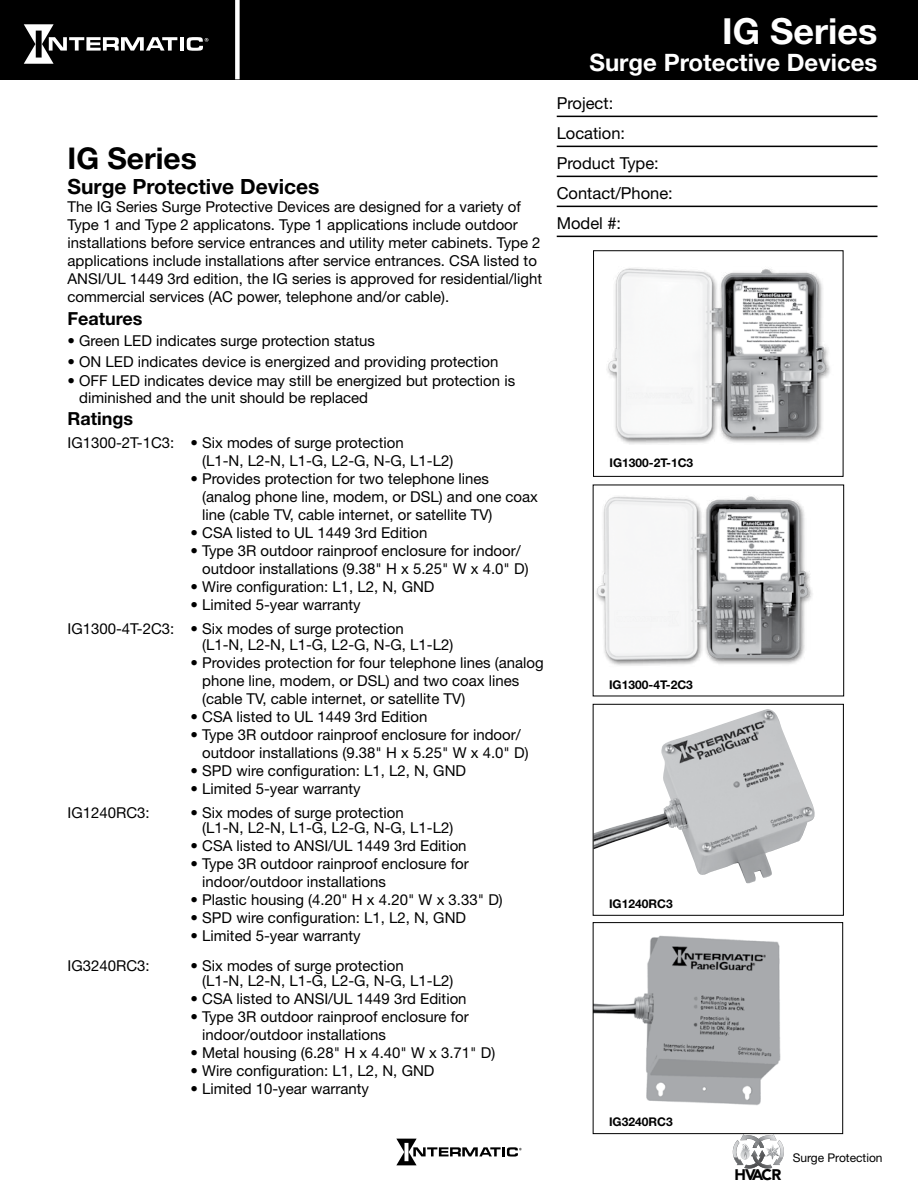
<style>
.page{position:relative;width:918px;height:1188px;background:#fff}
.page>*{position:absolute;margin:0;border:0;box-sizing:border-box;transform-origin:0 0}
.t1{font:700 36px "Helvetica Neue LT Std";color:#fff}
.t2{font:700 30px "Helvetica Neue LT Std";color:#000}
.t3{font:700 24px "Helvetica Neue LT Std";color:#fff}
.t4{font:700 21px "Helvetica Neue LT Std";color:#000}
.t5{font:700 18px "Helvetica Neue LT Std";color:#000}
.t6{font:16.5px/30px "Helvetica Neue LT Std";color:#000}
.t7{font:900 15.3px "Avenir";letter-spacing:-.085em;color:#000}
.t8{font:15px/18px "Helvetica Neue LT Std";color:#000}
.t9{font:700 12px "Helvetica Neue LT Std";color:#000}
.t10{font:12px "Helvetica Neue LT Std";color:#000}
</style>
<div class="page">
<svg style="left:396px;top:1139px;width:126px;height:26px"></svg>
<div style="left:0;top:0;width:918px;height:80px;background:#000"></div>
<hr style="left:180px;top:37px;width:4px;height:14px;background:#fff">
<svg style="left:187px;top:37px;width:21px;height:14px"></svg>
<svg style="left:24px;top:24px;width:153px;height:40px"></svg>
<div style="left:235px;top:0;width:5px;height:79px;background:#fff"></div>
<hr style="left:557px;top:116px;width:321px;height:1px;background:#000">
<hr style="left:557px;top:146px;width:321px;height:1px;background:#000">
<hr style="left:557px;top:176px;width:321px;height:1px;background:#000">
<hr style="left:557px;top:206px;width:321px;height:1px;background:#000">
<hr style="left:557px;top:236px;width:321px;height:1px;background:#000">
<img style="left:595px;top:709px;width:220px;height:175px">
<div style="left:593px;top:704px;width:251px;height:212px;border:1px solid #000"></div>
<img style="left:606px;top:268px;width:224px;height:176px">
<div style="left:593px;top:250px;width:250px;height:227px;border:1px solid #000"></div>
<img style="left:596px;top:496px;width:217px;height:170px">
<img style="left:595px;top:935px;width:186px;height:171px">
<div style="left:593px;top:922px;width:250px;height:212px;border:1px solid #000"></div>
<svg style="left:731px;top:1134px;width:55px;height:35px"></svg>
<h2 class="t2" style="left:68px;top:140px;width:131px">IG Series</h2>
<h3 class="t4" style="left:68px;top:174px;width:254px">Surge Protective Devices</h3>
<p class="t8" style="left:68px;top:198px;width:476px">The IG Series Surge Protective Devices are designed for a variety of Type 1 and Type 2 applicatons. Type 1 applications include outdoor installations before service entrances and utility meter cabinets. Type 2 applications include installations after service entrances. CSA listed to ANSI/UL 1449 3rd edition, the IG series is approved for residential/light commercial services (AC power, telephone and/or cable).</p>
<p class="t5" style="left:68px;top:307px;width:77px">Features</p>
<p class="t8" style="left:68px;top:331px;width:309px">• Green LED indicates surge protection status</p>
<p class="t8" style="left:68px;top:352px;width:433px">• ON LED indicates device is energized and providing protection</p>
<p class="t8" style="left:79px;top:373px;width:438px;line-height:16.5px;text-indent:-12px">• OFF LED indicates device may still be energized but protection is diminished and the unit should be replaced</p>
<p class="t5" style="left:68px;top:408px;width:67px">Ratings</p>
<p class="t8" style="left:202px;top:433px;width:253px;text-indent:-135px">IG1300-2T-1C3: • Six modes of surge protection<br>(L1-N, L2-N, L1-G, L2-G, N-G, L1-L2)</p>
<p class="t8" style="left:202px;top:469px;width:337px;text-indent:-12px">• Provides protection for two telephone lines (analog phone line, modem, or DSL) and one coax line (cable TV, cable internet, or satellite TV)</p>
<p class="t8" style="left:190px;top:523px;width:239px">• CSA listed to UL 1449 3rd Edition</p>
<p class="t8" style="left:202px;top:541px;width:328px;text-indent:-12px">• Type 3R outdoor rainproof enclosure for indoor/ outdoor installations (9.38" H x 5.25" W x 4.0" D)</p>
<p class="t8" style="left:191px;top:577px;width:245px">• Wire configuration: L1, L2, N, GND</p>
<p class="t8" style="left:68px;top:592px;width:338px;line-height:24px;text-indent:123px">• Limited 5-year warranty<br>IG1300-4T-2C3: • Six modes of surge protection</p>
<p class="t8" style="left:202px;top:636px;width:253px">(L1-N, L2-N, L1-G, L2-G, N-G, L1-L2)</p>
<p class="t8" style="left:202px;top:654px;width:343px;text-indent:-12px">• Provides protection for four telephone lines (analog phone line, modem, or DSL) and two coax lines (cable TV, cable internet, or satellite TV)</p>
<p class="t8" style="left:191px;top:708px;width:239px">• CSA listed to UL 1449 3rd Edition</p>
<p class="t8" style="left:202px;top:726px;width:328px;text-indent:-12px">• Type 3R outdoor rainproof enclosure for indoor/ outdoor installations (9.38" H x 5.25" W x 4.0" D)</p>
<p class="t8" style="left:191px;top:762px;width:277px">• SPD wire configuration: L1, L2, N, GND</p>
<p class="t8" style="left:191px;top:780px;width:172px">• Limited 5-year warranty</p>
<p class="t8" style="left:68px;top:804px;width:84px">IG1240RC3:</p>
<p class="t8" style="left:202px;top:805px;width:253px;line-height:15px;text-indent:-12px">• Six modes of surge protection<br>(L1-N, L2-N, L1-G, L2-G, N-G, L1-L2)</p>
<p class="t8" style="left:191px;top:837px;width:278px">• CSA listed to ANSI/UL 1449 3rd Edition</p>
<p class="t8" style="left:202px;top:855px;width:268px;text-indent:-12px">• Type 3R outdoor rainproof enclosure for indoor/outdoor installations</p>
<p class="t8" style="left:191px;top:891px;width:314px">• Plastic housing (4.20" H x 4.20" W x 3.33" D)</p>
<p class="t8" style="left:191px;top:909px;width:277px">• SPD wire configuration: L1, L2, N, GND</p>
<p class="t8" style="left:191px;top:927px;width:172px">• Limited 5-year warranty</p>
<p class="t8" style="left:68px;top:957px;width:84px">IG3240RC3:</p>
<p class="t8" style="left:202px;top:958px;width:253px;line-height:15px;text-indent:-12px">• Six modes of surge protection<br>(L1-N, L2-N, L1-G, L2-G, N-G, L1-L2)</p>
<p class="t8" style="left:191px;top:990px;width:278px">• CSA listed to ANSI/UL 1449 3rd Edition</p>
<p class="t8" style="left:202px;top:1008px;width:268px;text-indent:-12px">• Type 3R outdoor rainproof enclosure for indoor/outdoor installations</p>
<p class="t8" style="left:191px;top:1044px;width:306px">• Metal housing (6.28" H x 4.40" W x 3.71" D)</p>
<p class="t8" style="left:191px;top:1062px;width:245px">• Wire configuration: L1, L2, N, GND</p>
<p class="t8" style="left:191px;top:1080px;width:180px">• Limited 10-year warranty</p>
<h1 class="t1" style="left:722px;top:9px;width:157px">IG Series</h1>
<h3 class="t3" style="left:589px;top:47px;width:290px">Surge Protective Devices</h3>
<p class="t6" style="left:557px;top:88px;width:118px">Project:<br>Location:<br>Product Type:<br>Contact/Phone:<br>Model #:</p>
<p class="t9" style="left:610px;top:456px;width:85px">IG1300-2T-1C3</p>
<p class="t9" style="left:609px;top:677px;width:85px">IG1300-4T-2C3</p>
<p class="t9" style="left:609px;top:897px;width:65px">IG1240RC3</p>
<p class="t9" style="left:609px;top:1114px;width:65px">IG3240RC3</p>
<p class="t7" style="left:734px;top:1165px;width:49px">HVACR</p>
<p class="t10" style="left:793px;top:1151px;width:91px">Surge Protection</p>
</div>
